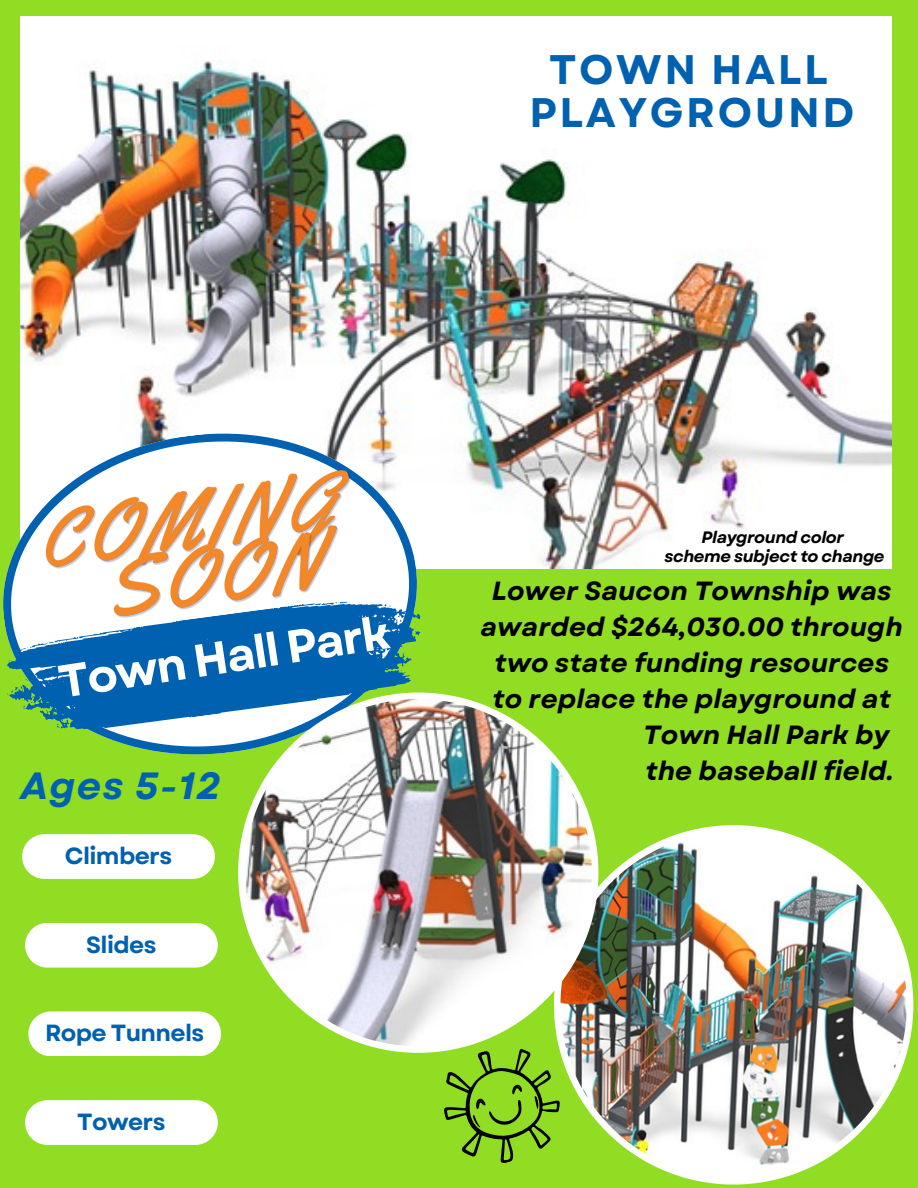
<style>
.page{position:relative;width:918px;height:1188px;background:#91dd23}
.page>*{position:absolute;margin:0;border:0;box-sizing:border-box;transform-origin:0 0}
.t1{font:700 45.9px "Garet";color:#fff}
.t2{font:700 41.25px "Garet";letter-spacing:.065em;color:#0061b0}
.t3{font:italic 700 37.95px "Garet";letter-spacing:.035em;color:#0061b0}
.t4{font:italic 700 26.25px "Garet";color:#000}
.t5{font:700 23.4px "Garet";letter-spacing:-.025em;color:#0061b0}
.t6{font:italic 700 16.5px "Garet";letter-spacing:-.025em;color:#000}
</style>
<div class="page">
<img style="left:20px;top:16px;width:871px;height:553px">
<svg style="left:4px;top:422px;width:423px;height:333px"></svg>
<img style="left:31px;top:445px;width:361px;height:145px">
<svg style="left:3px;top:590px;width:419px;height:151px;background:#5294b6"></svg>
<svg style="left:384px;top:604px;width:7px;height:3px"></svg>
<svg style="left:315px;top:601px;width:35px;height:5px"></svg>
<svg style="left:20px;top:637px;width:59px;height:14px"></svg>
<svg style="left:398px;top:610px;width:23px;height:12px"></svg>
<svg style="left:414px;top:629px;width:7px;height:7px"></svg>
<svg style="left:6px;top:673px;width:28px;height:36px"></svg>
<svg style="left:403px;top:653px;width:3px;height:7px"></svg>
<svg style="left:57px;top:720px;width:6px;height:8px"></svg>
<img style="left:573px;top:825px;width:340px;height:360px">
<img style="left:238px;top:693px;width:360px;height:360px">
<div style="left:25px;top:923px;width:193px;height:45px;background:#fff;border-radius:22px"></div>
<div style="left:22px;top:834px;width:193px;height:45px;background:#fff;border-radius:22px"></div>
<div style="left:28px;top:1011px;width:193px;height:45px;background:#fff;border-radius:22px"></div>
<div style="left:25px;top:1100px;width:193px;height:45px;background:#fff;border-radius:22px"></div>
<svg style="left:430px;top:1034px;width:143px;height:129px"></svg>
<p class="t2" style="left:549px;top:40px;width:280px">TOWN HALL</p>
<p class="t2" style="left:529px;top:83px;width:326px">PLAYGROUND</p>
<p class="t1" style="left:54px;top:651px;width:336px;rotate:-9deg">Town Hall Park</p>
<p class="t3" style="left:20px;top:759px;width:202px">Ages 5-12</p>
<p class="t5" style="left:65px;top:839px;width:109px">Climbers</p>
<p class="t5" style="left:86px;top:927px;width:72px">Slides</p>
<p class="t5" style="left:45px;top:1016px;width:161px">Rope Tunnels</p>
<p class="t5" style="left:77px;top:1105px;width:90px">Towers</p>
<p class="t6" style="left:702px;top:525px;width:144px">Playground color</p>
<p class="t6" style="left:665px;top:544px;width:222px">scheme subject to change</p>
<p class="t4" style="left:492px;top:572px;width:401px">Lower Saucon Township was</p>
<p class="t4" style="left:481px;top:608px;width:424px">awarded $264,030.00 through</p>
<p class="t4" style="left:494px;top:644px;width:396px">two state funding resources</p>
<p class="t4" style="left:492px;top:680px;width:400px">to replace the playground at</p>
<p class="t4" style="left:643px;top:716px;width:248px">Town Hall Park by</p>
<p class="t4" style="left:645px;top:752px;width:250px">the baseball field.</p>
</div>
